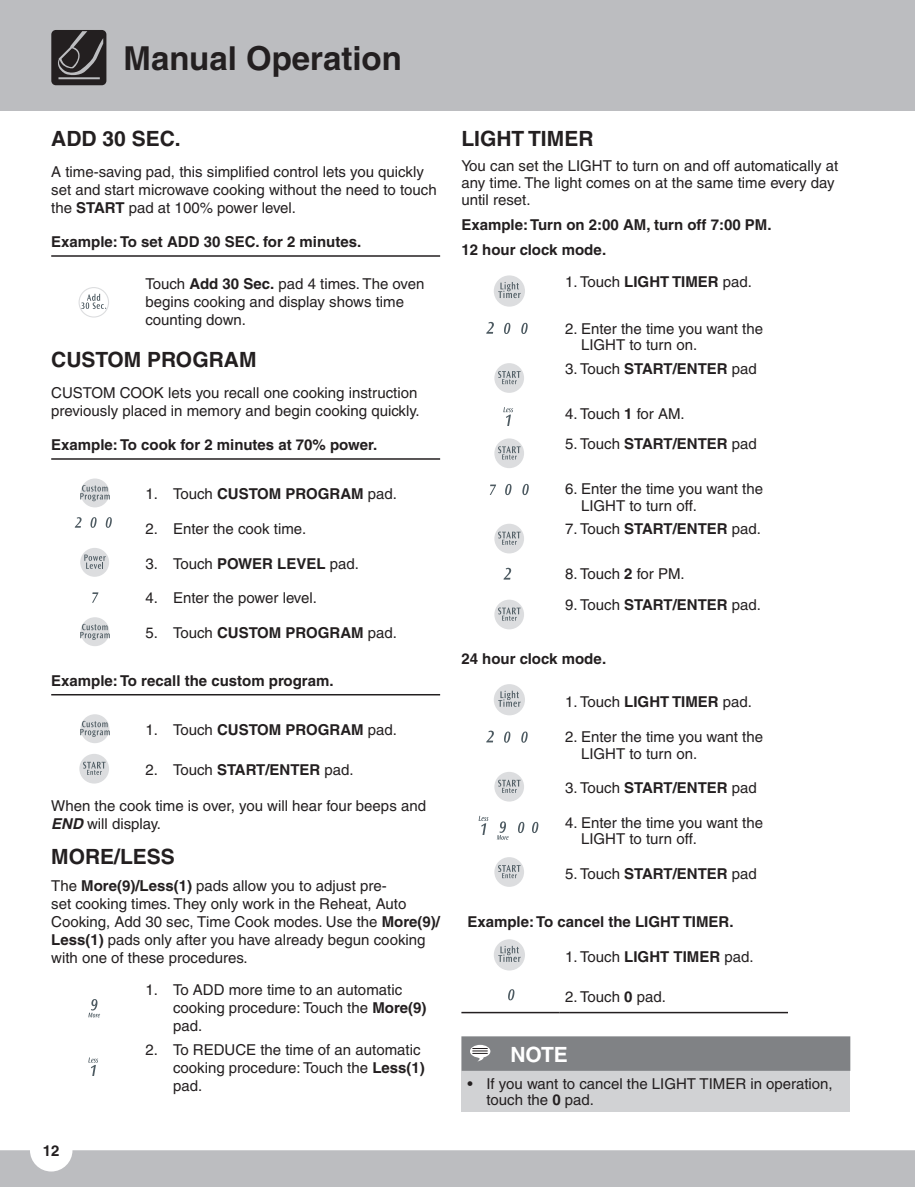
<style>
.page{position:relative;width:915px;height:1187px;background:#fff}
.page>*{position:absolute;margin:0;border:0;box-sizing:border-box;transform-origin:0 0}
.t1{font:700 33px "Helvetica";color:#231f20}
.t2{font:700 21px "Helvetica";color:#231f20}
.t3{font:700 21px "Helvetica";color:#fff}
.t4{font:15px/18px "Helvetica";color:#231f20}
.t5{font:700 15px/25.2px "Helvetica";color:#231f20}
.s1{font-weight:700}
.s2{font-weight:400}
.s3{font-weight:700;font-style:italic}
</style>
<div class="page">
<div style="left:0;top:0;width:915px;height:111px;background:#bcbdc0"></div>
<svg style="left:51px;top:30px;width:55px;height:55px;background:#3b3839"></svg>
<hr style="left:51px;top:255px;width:389px;height:2px;background:#231f20">
<div style="left:79px;top:287px;width:30px;height:30px;border:1px solid #dcdddf;border-radius:50%"></div>
<svg style="left:81px;top:294px;width:25px;height:15px"></svg>
<hr style="left:51px;top:458px;width:389px;height:2px;background:#231f20">
<div style="left:80px;top:478px;width:29px;height:29px;background:#dcdddf;border-radius:50%"></div>
<svg style="left:80px;top:485px;width:30px;height:16px"></svg>
<svg style="left:75px;top:517px;width:7px;height:11px"></svg>
<svg style="left:90px;top:517px;width:7px;height:11px"></svg>
<svg style="left:106px;top:517px;width:6px;height:11px"></svg>
<div style="left:80px;top:548px;width:29px;height:29px;background:#dcdddf;border-radius:50%"></div>
<svg style="left:84px;top:554px;width:22px;height:15px"></svg>
<svg style="left:92px;top:592px;width:6px;height:11px"></svg>
<div style="left:80px;top:617px;width:29px;height:29px;background:#dcdddf;border-radius:50%"></div>
<svg style="left:80px;top:624px;width:30px;height:16px"></svg>
<hr style="left:51px;top:694px;width:389px;height:1px;background:#231f20">
<div style="left:80px;top:714px;width:29px;height:29px;background:#dcdddf;border-radius:50%"></div>
<svg style="left:80px;top:721px;width:30px;height:16px"></svg>
<div style="left:79px;top:754px;width:30px;height:29px;background:#dcdddf;border-radius:50%"></div>
<svg style="left:83px;top:762px;width:23px;height:13px"></svg>
<svg style="left:88px;top:999px;width:12px;height:18px"></svg>
<svg style="left:88px;top:1057px;width:10px;height:19px"></svg>
<div style="left:494px;top:275px;width:31px;height:32px;background:#dcdddf;border-radius:50%"></div>
<svg style="left:498px;top:282px;width:23px;height:16px"></svg>
<svg style="left:486px;top:322px;width:8px;height:12px"></svg>
<svg style="left:504px;top:323px;width:6px;height:11px"></svg>
<svg style="left:521px;top:323px;width:7px;height:11px"></svg>
<div style="left:494px;top:363px;width:30px;height:30px;background:#dcdddf;border-radius:50%"></div>
<svg style="left:498px;top:371px;width:23px;height:13px"></svg>
<svg style="left:503px;top:407px;width:10px;height:18px"></svg>
<div style="left:494px;top:438px;width:30px;height:30px;background:#dcdddf;border-radius:50%"></div>
<svg style="left:498px;top:446px;width:23px;height:13px"></svg>
<svg style="left:490px;top:484px;width:6px;height:11px"></svg>
<svg style="left:505px;top:484px;width:6px;height:11px"></svg>
<svg style="left:522px;top:484px;width:7px;height:11px"></svg>
<div style="left:494px;top:524px;width:30px;height:29px;background:#dcdddf;border-radius:50%"></div>
<svg style="left:498px;top:531px;width:23px;height:14px"></svg>
<svg style="left:503px;top:568px;width:8px;height:11px"></svg>
<div style="left:494px;top:599px;width:30px;height:30px;background:#dcdddf;border-radius:50%"></div>
<svg style="left:498px;top:607px;width:23px;height:14px"></svg>
<div style="left:494px;top:684px;width:31px;height:31px;background:#dcdddf;border-radius:50%"></div>
<svg style="left:498px;top:690px;width:23px;height:17px"></svg>
<svg style="left:486px;top:730px;width:8px;height:12px"></svg>
<svg style="left:504px;top:731px;width:6px;height:12px"></svg>
<svg style="left:521px;top:731px;width:7px;height:12px"></svg>
<div style="left:494px;top:772px;width:30px;height:29px;background:#dcdddf;border-radius:50%"></div>
<svg style="left:498px;top:780px;width:23px;height:13px"></svg>
<svg style="left:479px;top:816px;width:9px;height:18px"></svg>
<svg style="left:497px;top:821px;width:12px;height:18px"></svg>
<svg style="left:518px;top:822px;width:6px;height:11px"></svg>
<svg style="left:532px;top:822px;width:6px;height:11px"></svg>
<div style="left:494px;top:857px;width:30px;height:30px;background:#dcdddf;border-radius:50%"></div>
<svg style="left:498px;top:865px;width:23px;height:13px"></svg>
<hr style="left:461px;top:1012px;width:98px;height:1px;background:#231f20">
<hr style="left:559px;top:1012px;width:229px;height:1px;background:#231f20">
<div style="left:494px;top:939px;width:31px;height:31px;background:#dcdddf;border-radius:50%"></div>
<svg style="left:498px;top:945px;width:23px;height:17px"></svg>
<svg style="left:508px;top:989px;width:6px;height:11px"></svg>
<div style="left:461px;top:1071px;width:389px;height:40px;background:#d1d2d4"></div>
<svg style="left:461px;top:1036px;width:389px;height:35px;background:#838587"></svg>
<div style="left:0;top:1150px;width:915px;height:37px;background:#bcbdc0"></div>
<h1 class="t1" style="left:124px;top:39px;width:280px">Manual Operation</h1>
<h2 class="t2" style="left:51px;top:126px;width:128px">ADD 30 SEC.</h2>
<p class="t4" style="left:51px;top:163px;width:387px">A time-saving pad, this simplified control lets you quickly set and start microwave cooking without the need to touch the <span class="s1">START</span> pad at 100% power level.</p>
<p class="t5" style="left:51px;top:229px;width:309px">Example: To set ADD 30 SEC. for 2 minutes.</p>
<p class="t4" style="left:145px;top:275px;width:281px">Touch <span class="s1">Add 30 Sec.</span> pad 4 times. The oven begins cooking and display shows time counting down.</p>
<h2 class="t2" style="left:51px;top:347px;width:207px">CUSTOM PROGRAM</h2>
<p class="t4" style="left:51px;top:383px;width:370px">CUSTOM COOK lets you recall one cooking instruction previously placed in memory and begin cooking quickly.</p>
<p class="t5" style="left:51px;top:432px;width:326px">Example: To cook for 2 minutes at 70% power.</p>
<p class="t5" style="left:145px;top:481px;width:253px"><span class="s2">1. Touch</span> CUSTOM PROGRAM <span class="s2">pad.</span></p>
<p class="t4" style="left:145px;top:520px;width:162px">2. Enter the cook time.</p>
<p class="t4" style="left:145px;top:554px;width:215px">3. Touch <span class="s1">POWER LEVEL</span> pad.</p>
<p class="t4" style="left:145px;top:589px;width:173px">4. Enter the power level.</p>
<p class="t5" style="left:145px;top:620px;width:253px"><span class="s2">5. Touch</span> CUSTOM PROGRAM <span class="s2">pad.</span></p>
<p class="t5" style="left:51px;top:668px;width:282px">Example: To recall the custom program.</p>
<p class="t5" style="left:145px;top:717px;width:253px"><span class="s2">1. Touch</span> CUSTOM PROGRAM <span class="s2">pad.</span></p>
<p class="t4" style="left:145px;top:761px;width:210px">2. Touch <span class="s1">START/ENTER</span> pad.</p>
<p class="t4" style="left:51px;top:796px;width:376px">When the cook time is over, you will hear four beeps and<br><span class="s3">END</span> will display.</p>
<h2 class="t2" style="left:51px;top:844px;width:125px">MORE/LESS</h2>
<p class="t4" style="left:51px;top:876px;width:390px">The <span class="s1">More(9)/Less(1)</span> pads allow you to adjust pre-<br>set cooking times. They only work in the Reheat, Auto Cooking, Add 30 sec, Time Cook modes. Use the <span class="s1">More(9)/ Less(1)</span> pads only after you have already begun cooking with one of these procedures.</p>
<p class="t4" style="left:173px;top:980px;width:255px;text-indent:-28px">1. To ADD more time to an automatic cooking procedure: Touch the <span class="s1">More(9) </span>pad.</p>
<p class="t4" style="left:173px;top:1040px;width:253px;text-indent:-28px">2. To REDUCE the time of an automatic cooking procedure: Touch the <span class="s1">Less(1) </span>pad.</p>
<p class="t5" style="left:43px;top:1138px;width:18px">12</p>
<h2 class="t2" style="left:461px;top:126px;width:134px">LIGHT TIMER</h2>
<p class="t4" style="left:461px;top:158px;width:378px;line-height:16.6px">You can set the LIGHT to turn on and off automatically at any time. The light comes on at the same time every day until reset.</p>
<p class="t5" style="left:461px;top:212px;width:310px">Example: Turn on 2:00 AM, turn off 7:00 PM.<br>12 hour clock mode.</p>
<p class="t4" style="left:565px;top:273px;width:188px">1. Touch <span class="s1">LIGHT TIMER</span> pad.</p>
<p class="t4" style="left:581px;top:320px;width:184px;line-height:16.6px;text-indent:-16px">2. Enter the time you want the<br>LIGHT to turn on.</p>
<p class="t5" style="left:565px;top:356px;width:193px"><span class="s2">3. Touch</span> START/ENTER <span class="s2">pad</span></p>
<p class="t4" style="left:565px;top:404px;width:121px">4. Touch <span class="s1">1</span> for AM.</p>
<p class="t5" style="left:565px;top:431px;width:193px"><span class="s2">5. Touch</span> START/ENTER <span class="s2">pad</span></p>
<p class="t4" style="left:581px;top:480px;width:184px;line-height:16.6px;text-indent:-16px">6. Enter the time you want the<br>LIGHT to turn off.</p>
<p class="t4" style="left:565px;top:520px;width:197px">7. Touch <span class="s1">START/ENTER</span> pad.</p>
<p class="t4" style="left:565px;top:565px;width:121px">8. Touch <span class="s1">2</span> for PM.</p>
<p class="t4" style="left:565px;top:596px;width:197px">9. Touch <span class="s1">START/ENTER</span> pad.</p>
<p class="t5" style="left:461px;top:645px;width:144px">24 hour clock mode.</p>
<p class="t4" style="left:565px;top:693px;width:188px">1. Touch <span class="s1">LIGHT TIMER</span> pad.</p>
<p class="t4" style="left:581px;top:728px;width:184px;line-height:16.6px;text-indent:-16px">2. Enter the time you want the<br>LIGHT to turn on.</p>
<p class="t5" style="left:565px;top:775px;width:193px"><span class="s2">3. Touch</span> START/ENTER <span class="s2">pad</span></p>
<p class="t4" style="left:581px;top:814px;width:184px;line-height:16.6px;text-indent:-16px">4. Enter the time you want the<br>LIGHT to turn off.</p>
<p class="t5" style="left:565px;top:860px;width:193px"><span class="s2">5. Touch</span> START/ENTER <span class="s2">pad</span></p>
<p class="t5" style="left:467px;top:909px;width:266px">Example: To cancel the LIGHT TIMER.</p>
<p class="t4" style="left:565px;top:948px;width:190px">1. Touch <span class="s1">LIGHT TIMER</span> pad.</p>
<p class="t4" style="left:565px;top:987px;width:102px">2. Touch <span class="s1">0</span> pad.</p>
<h2 class="t3" style="left:510px;top:1041px;width:59px">NOTE</h2>
<p class="t4" style="left:486px;top:1075px;width:348px;line-height:16.6px;text-indent:-19px">• If you want to cancel the LIGHT TIMER in operation, touch the <span class="s1">0</span> pad.</p>
</div>
